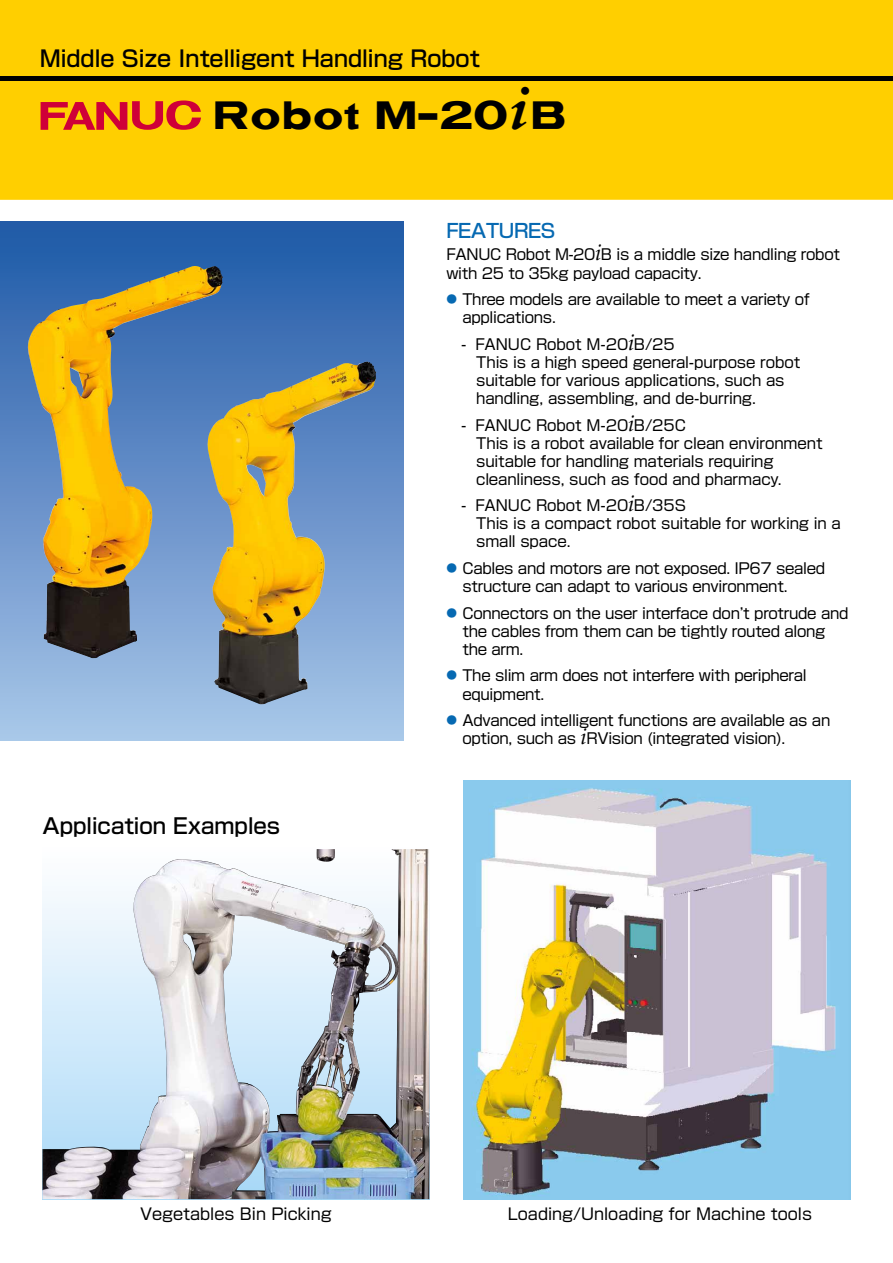
<style>
.page{position:relative;width:893px;height:1263px;background:#fff}
.page>*{position:absolute;margin:0;border:0;box-sizing:border-box;transform-origin:0 0}
.t1{font:38.25px "Fanuc Logo 1.0 Regular";color:#000}
.t2{font:500 22.35px "Shin Go Pro";color:#000}
.t3{font:500 21.3px "Shin Go Pro";color:#000}
.t4{font:500 19.2px "Shin Go Pro";letter-spacing:-.02em;color:#0669b2}
.t5{font:15.9px "Shin Go Pro";color:#000}
.t6{font:14.85px/18px "Shin Go Pro";letter-spacing:-.02em;color:#000}
.s1{font-family:"Palatino";font-style:italic;font-size:22.35px}
.s2{font-weight:500;font-size:10.65px;color:#0669b2}
</style>
<div class="page">
<div style="left:0;top:221px;width:404px;height:519px;background:linear-gradient(to bottom,#2157a1,#a8c6ea)"></div>
<div style="left:0;top:0;width:893px;height:200px;background:#ffcf00"></div>
<hr style="left:0;top:77px;width:893px;height:4px;background:#000">
<svg style="left:41px;top:100px;width:160px;height:30px"></svg>
<img style="left:42px;top:849px;width:387px;height:350px">
<img style="left:28px;top:266px;width:166px;height:392px">
<img style="left:463px;top:781px;width:387px;height:418px">
<img style="left:207px;top:361px;width:160px;height:343px">
<h2 class="t2" style="left:40px;top:40px;width:441px">Middle Size Intelligent Handling Robot</h2>
<h1 class="t1" style="left:213px;top:87px;width:355px">Robot M-20+B</h1>
<h3 class="t3" style="left:42px;top:808px;width:239px">Application Examples</h3>
<p class="t4" style="left:446px;top:215px;width:110px">FEATURES</p>
<p class="t6" style="left:446px;top:244px;width:395px">FANUC Robot M-20<span class="s1">i</span>B is a middle size handling robot with 25 to 35kg payload capacity.</p>
<p class="t6" style="left:462px;top:289px;width:349px;text-indent:-16px"><span class="s2">●</span> Three models are available to meet a variety of applications.</p>
<p class="t6" style="left:476px;top:333px;width:326px;text-indent:-15px">- FANUC Robot M-20<span class="s1">i</span>B/25<br>This is a high speed general-purpose robot suitable for various applications, such as handling, assembling, and de-burring.</p>
<p class="t6" style="left:476px;top:414px;width:348px;text-indent:-15px">- FANUC Robot M-20<span class="s1">i</span>B/25C<br>This is a robot available for clean environment suitable for handling materials requiring cleanliness, such as food and pharmacy.</p>
<p class="t6" style="left:476px;top:495px;width:366px;text-indent:-15px">- FANUC Robot M-20<span class="s1">i</span>B/35S<br>This is a compact robot suitable for working in a small space.</p>
<p class="t6" style="left:462px;top:558px;width:364px;text-indent:-16px"><span class="s2">●</span> Cables and motors are not exposed. IP67 sealed structure can adapt to various environment.</p>
<p class="t6" style="left:462px;top:602px;width:388px;text-indent:-16px"><span class="s2">●</span> Connectors on the user interface donʼt protrude and the cables from them can be tightly routed along the arm.</p>
<p class="t6" style="left:462px;top:665px;width:346px;text-indent:-16px"><span class="s2">●</span> The slim arm does not interfere with peripheral equipment.</p>
<p class="t6" style="left:462px;top:710px;width:370px;text-indent:-16px"><span class="s2">●</span> Advanced intelligent functions are available as an option, such as <span class="s1">i</span>RVision (integrated vision).</p>
<p class="t5" style="left:140px;top:1201px;width:193px">Vegetables Bin Picking</p>
<p class="t5" style="left:508px;top:1201px;width:306px">Loading/Unloading for Machine tools</p>
</div>
